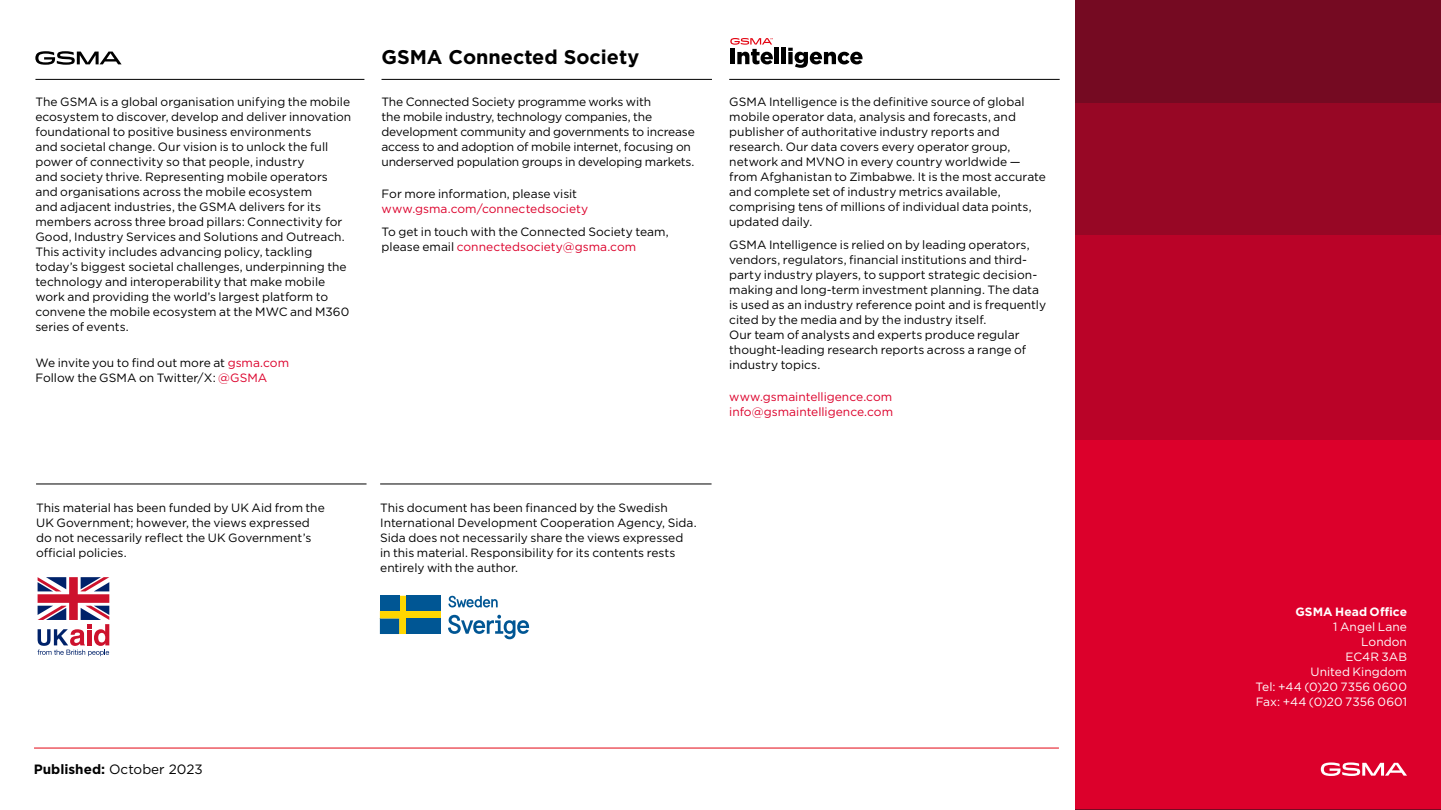
<style>
.page{position:relative;width:1441px;height:810px;background:#fff}
.page>*{position:absolute;margin:0;border:0;box-sizing:border-box;transform-origin:0 0}
.t1{font:700 19.8px "Gotham";color:#000}
.t2{font:13.5px "Gotham";color:#000}
.t3{font:12px/15px "Gotham";color:#000}
.t4{font:12px/15px "Gotham";color:#dc002b}
.t5{font:12px/15px "Gotham";letter-spacing:.005em;color:#fff;text-align:right}
.t6{font:700 12px "Gotham";letter-spacing:.005em;color:#fff}
.s1{color:#dc002b}
.s2{font-weight:700}
</style>
<div class="page">
<div style="left:1075px;top:0;width:365px;height:810px;background:#750a22"></div>
<svg style="left:35px;top:51px;width:87px;height:14px"></svg>
<hr style="left:35px;top:79px;width:329px;height:1px;background:#000">
<svg style="left:38px;top:577px;width:71px;height:79px"></svg>
<hr style="left:36px;top:484px;width:330px;height:1px;background:#000">
<hr style="left:380px;top:484px;width:331px;height:1px;background:#000">
<svg style="left:380px;top:596px;width:61px;height:38px"></svg>
<div style="left:380px;top:596px;width:19px;height:15px;background:#005694"></div>
<div style="left:407px;top:619px;width:34px;height:15px;background:#005694"></div>
<div style="left:407px;top:596px;width:34px;height:15px;background:#005694"></div>
<svg style="left:448px;top:596px;width:49px;height:11px"></svg>
<svg style="left:448px;top:615px;width:81px;height:24px"></svg>
<hr style="left:381px;top:79px;width:331px;height:1px;background:#000">
<svg style="left:730px;top:38px;width:42px;height:26px"></svg>
<div style="left:774px;top:48px;width:5px;height:16px;background:#000"></div>
<hr style="left:781px;top:48px;width:4px;height:16px;background:#000">
<svg style="left:788px;top:48px;width:74px;height:20px"></svg>
<hr style="left:729px;top:79px;width:330px;height:1px;background:#000">
<div style="left:1075px;top:103px;width:365px;height:132px;background:#970725"></div>
<div style="left:1075px;top:236px;width:365px;height:204px;background:#ba0328"></div>
<div style="left:1075px;top:440px;width:365px;height:369px;background:#dc002b"></div>
<svg style="left:1320px;top:762px;width:86px;height:14px"></svg>
<hr style="left:34px;top:748px;width:1024px;height:1px;background:#e30613">
<p class="t3" style="left:35px;top:94px;width:317px">The GSMA is a global organisation unifying the mobile ecosystem to discover, develop and deliver innovation foundational to positive business environments<br>and societal change. Our vision is to unlock the full power of connectivity so that people, industry<br>and society thrive. Representing mobile operators and organisations across the mobile ecosystem<br>and adjacent industries, the GSMA delivers for its members across three broad pillars: Connectivity for Good, Industry Services and Solutions and Outreach.<br>This activity includes advancing policy, tackling today’s biggest societal challenges, underpinning the technology and interoperability that make mobile work and providing the world’s largest platform to convene the mobile ecosystem at the MWC and M360 series of events.</p>
<p class="t3" style="left:35px;top:355px;width:255px">We invite you to find out more at <span class="s1">gsma.com<br></span>Follow the GSMA on Twitter/X: <span class="s1">@GSMA</span></p>
<h1 class="t1" style="left:381px;top:44px;width:259px">GSMA Connected Society</h1>
<p class="t3" style="left:381px;top:94px;width:315px">The Connected Society programme works with<br>the mobile industry, technology companies, the development community and governments to increase access to and adoption of mobile internet, focusing on underserved population groups in developing markets.</p>
<p class="t3" style="left:381px;top:186px;width:197px">For more information, please visit</p>
<p class="t4" style="left:381px;top:201px;width:208px">www.gsma.com/connectedsociety</p>
<p class="t3" style="left:381px;top:224px;width:289px">To get in touch with the Connected Society team, please email <span class="s1">connectedsociety@gsma.com</span></p>
<p class="t3" style="left:729px;top:94px;width:318px">GSMA Intelligence is the definitive source of global mobile operator data, analysis and forecasts, and publisher of authoritative industry reports and research. Our data covers every operator group, network and MVNO in every country worldwide — from Afghanistan to Zimbabwe. It is the most accurate and complete set of industry metrics available, comprising tens of millions of individual data points, updated daily.</p>
<p class="t3" style="left:729px;top:237px;width:318px">GSMA Intelligence is relied on by leading operators, vendors, regulators, financial institutions and third&shy;party industry players, to support strategic decision&shy;making and long-term investment planning. The data is used as an industry reference point and is frequently cited by the media and by the industry itself.<br>Our team of analysts and experts produce regular thought-leading research reports across a range of industry topics.</p>
<p class="t4" style="left:729px;top:389px;width:165px">www.gsmaintelligence.com info@gsmaintelligence.com</p>
<p class="t3" style="left:36px;top:500px;width:290px">This material has been funded by UK Aid from the UK Government; however, the views expressed do not necessarily reflect the UK Government’s official policies.</p>
<p class="t3" style="left:380px;top:500px;width:318px">This document has been financed by the Swedish International Development Cooperation Agency, Sida.<br>Sida does not necessarily share the views expressed in this material. Responsibility for its contents rests entirely with the author.</p>
<p class="t2" style="left:34px;top:761px;width:170px"><span class="s2">Published:</span> October 2023</p>
<p class="t6" style="left:1295px;top:603px;width:113px">GSMA Head Office</p>
<p class="t5" style="left:1255px;top:619px;width:153px">1 Angel Lane<br>London<br>EC4R 3AB<br>United Kingdom<br>Tel: +44 (0)20 7356 0600<br>Fax: +44 (0)20 7356 0601</p>
</div>
